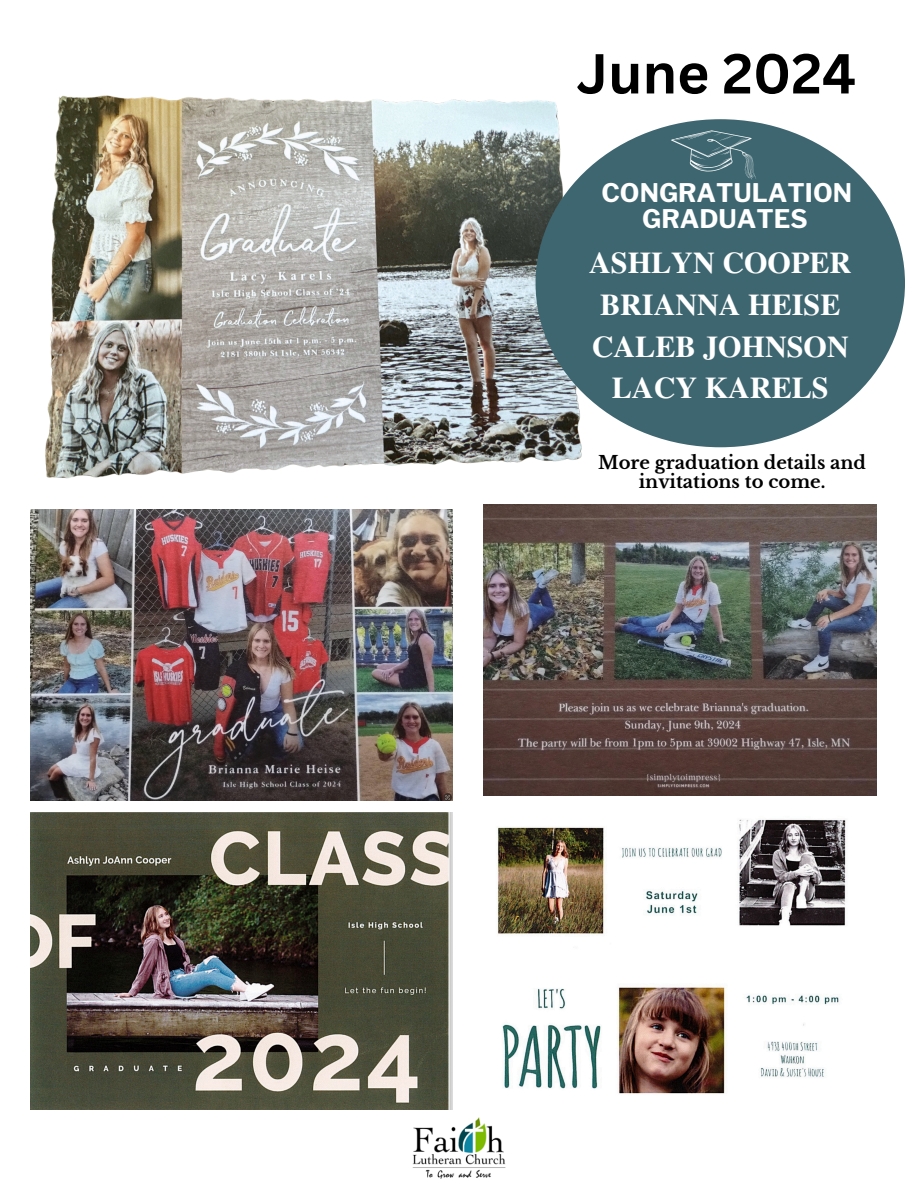
<style>
.page{position:relative;width:918px;height:1188px;background:#fff}
.page>*{position:absolute;margin:0;border:0;box-sizing:border-box;transform-origin:0 0}
.t1{font:700 55.05px "Canva Sans";color:#000}
.t2{font:700 30.15px/41.7px "Te X Gyre Termes";color:#fff;text-align:center}
.t3{font:700 25.5px/25.8px "Libre Franklin";color:#fff;text-align:center}
.t4{font:700 18px/19.2px "Libre Baskerville";color:#000;text-align:center}
</style>
<div class="page">
<img style="left:412px;top:1117px;width:94px;height:62px">
<img style="left:31px;top:509px;width:422px;height:291px">
<img style="left:484px;top:504px;width:392px;height:292px">
<img style="left:45px;top:95px;width:556px;height:384px">
<div style="left:536px;top:119px;width:369px;height:328px;background:#3e6670;border-radius:50%"></div>
<svg style="left:671px;top:119px;width:91px;height:61px"></svg>
<img style="left:31px;top:812px;width:422px;height:297px">
<img style="left:497px;top:819px;width:349px;height:275px">
<p class="t1" style="left:577px;top:35px;width:281px">June 2024</p>
<p class="t3" style="left:601px;top:180px;width:252px">CONGRATULATION<br>GRADUATES</p>
<h3 class="t2" style="left:589px;top:241px;width:264px">ASHLYN COOPER<br>BRIANNA HEISE<br>CALEB JOHNSON<br>LACY KARELS</h3>
<p class="t4" style="left:598px;top:453px;width:269px">More graduation details and invitations to come.</p>
</div>
